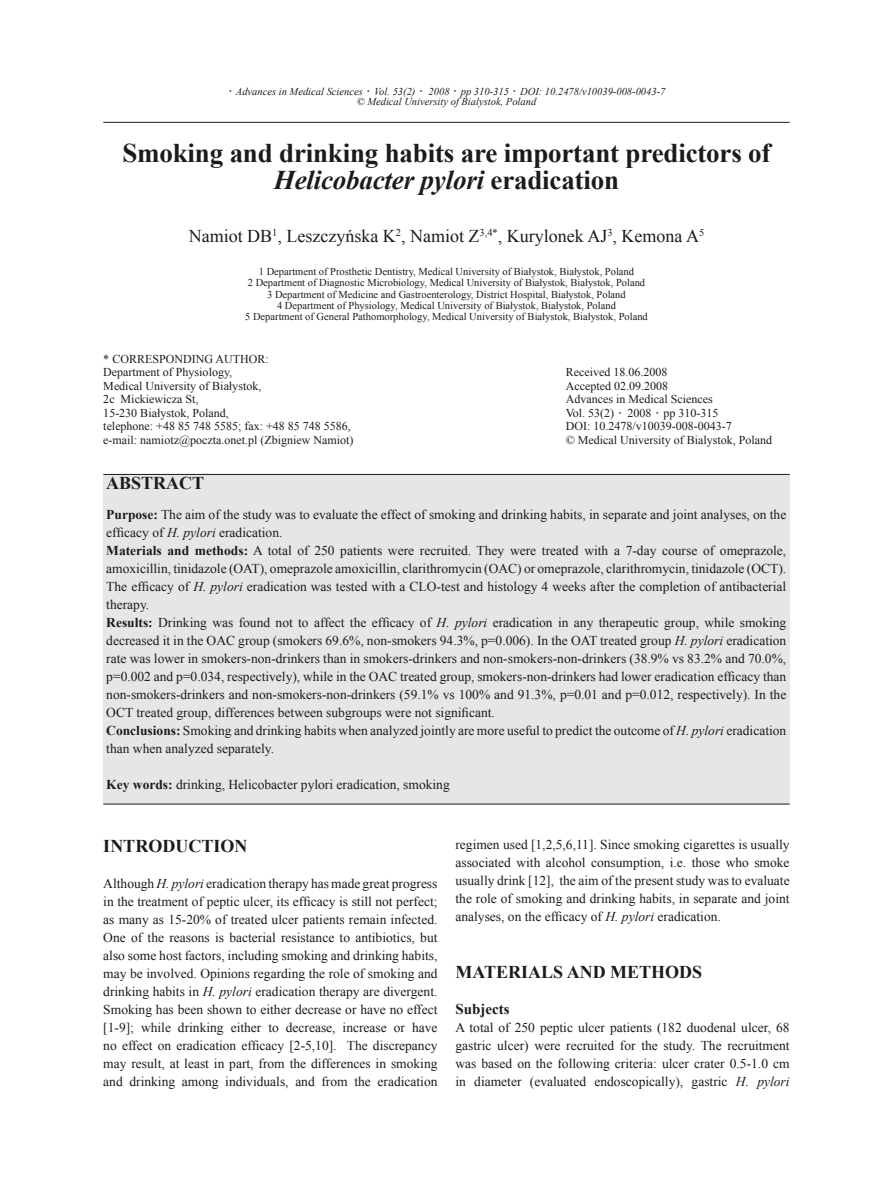
<style>
.page{position:relative;width:893px;height:1178px;background:#fff}
.page>*{position:absolute;margin:0;border:0;box-sizing:border-box;transform-origin:0 0}
.t1{font:700 27px/27px "Times New Roman";letter-spacing:-.005em;color:#1b1b1e;text-align:center}
.t2{font:18px "Times New Roman";color:#1b1b1e}
.t3{font:700 18px "Times New Roman";color:#1b1b1e}
.t4{font:700 15px "Times New Roman";color:#1b1b1e}
.t5{font:13.5px/18px "Times New Roman";color:#1b1b1e;text-align:justify}
.t6{font:12px/13.5px "Times New Roman";color:#1b1b1e}
.t7{font:10.5px/11.4px "Times New Roman";color:#1b1b1e;text-align:center}
.t8{font:italic 10.5px/10.5px "Times New Roman";color:#1b1b1e;text-align:center}
.s1{font-style:normal;font-size:18px}
.s2{font-style:italic}
.s3{font-size:18px}
.s4{font-weight:700}
</style>
<div class="page">
<hr style="left:103px;top:122px;width:687px;height:1px;background:#1b1b1e">
<div style="left:103px;top:474px;width:687px;height:330px;background:#e7e6e6"></div>
<hr style="left:103px;top:804px;width:687px;height:1px;background:#1b1b1e">
<hr style="left:103px;top:474px;width:687px;height:1px;background:#1b1b1e">
<p class="t8" style="left:228px;top:86px;width:439px"><span class="s1">·</span> Advances in Medical Sciences <span class="s1">·</span> Vol. 53(2) <span class="s1">·</span> 2008 <span class="s1">·</span> pp 310-315 <span class="s1">·</span> DOI: 10.2478/v10039-008-0043-7 © Medical University of Bialystok, Poland</p>
<h1 class="t1" style="left:122px;top:139px;width:650px">Smoking and drinking habits are important predictors of<br><span class="s2">Helicobacter pylori</span> eradication</h1>
<h2 class="t2" style="left:189px;top:223px;width:517px">Namiot DB<sup>1</sup>, Leszczyńska K<sup>2</sup>, Namiot Z<sup>3,4*</sup>, Kurylonek AJ<sup>3</sup>, Kemona A<sup>5</sup></h2>
<p class="t7" style="left:245px;top:265px;width:404px">1 Department of Prosthetic Dentistry, Medical University of Białystok, Białystok, Poland<br>2 Department of Diagnostic Microbiology, Medical University of Białystok, Białystok, Poland 3 Department of Medicine and Gastroenterology, District Hospital, Białystok, Poland<br>4 Department of Physiology, Medical University of Białystok, Białystok, Poland<br>5 Department of General Pathomorphology, Medical University of Białystok, Białystok, Poland</p>
<p class="t6" style="left:103px;top:352px;width:252px">* CORRESPONDING AUTHOR:<br>Department of Physiology,<br>Medical University of Białystok,<br>2c Mickiewicza St,<br>15-230 Białystok, Poland,<br>telephone: +48 85 748 5585; fax: +48 85 748 5586, e-mail: namiotz@poczta.onet.pl (Zbigniew Namiot)</p>
<p class="t6" style="left:566px;top:365px;width:208px">Received 18.06.2008<br>Accepted 02.09.2008<br>Advances in Medical Sciences<br>Vol. 53(2) <span class="s3">·</span> 2008 <span class="s3">·</span> pp 310-315<br>DOI: 10.2478/v10039-008-0043-7<br>© Medical University of Bialystok, Poland</p>
<h2 class="t3" style="left:106px;top:471px;width:100px">ABSTRACT</h2>
<p class="t5" style="left:106px;top:506px;width:682px;text-align:left"><span class="s4">Purpose:</span> The aim of the study was to evaluate the effect of smoking and drinking habits, in separate and joint analyses, on the efficacy of <span class="s2">H. pylori</span> eradication.<br><span class="s4">Materials and methods:</span> A total of 250 patients were recruited. They were treated with a 7-day course of omeprazole, amoxicillin, tinidazole (OAT), omeprazole amoxicillin, clarithromycin (OAC) or omeprazole, clarithromycin, tinidazole (OCT).<br>The efficacy of <span class="s2">H. pylori</span> eradication was tested with a CLO-test and histology 4 weeks after the completion of antibacterial therapy.<br><span class="s4">Results:</span> Drinking was found not to affect the efficacy of <span class="s2">H. pylori</span> eradication in any therapeutic group, while smoking decreased it in the OAC group (smokers 69.6%, non-smokers 94.3%, p=0.006). In the OAT treated group <span class="s2">H. pylori</span> eradication rate was lower in smokers-non-drinkers than in smokers-drinkers and non-smokers-non-drinkers (38.9% vs 83.2% and 70.0%, p=0.002 and p=0.034, respectively), while in the OAC treated group, smokers-non-drinkers had lower eradication efficacy than non-smokers-drinkers and non-smokers-non-drinkers (59.1% vs 100% and 91.3%, p=0.01 and p=0.012, respectively). In the OCT treated group, differences between subgroups were not significant.<br><span class="s4">Conclusions:</span> Smoking and drinking habits when analyzed jointly are more useful to predict the outcome of <span class="s2">H. pylori</span> eradication than when analyzed separately.</p>
<p class="t5" style="left:106px;top:775px;width:345px"><span class="s4">Key words:</span> drinking, Helicobacter pylori eradication, smoking</p>
<h2 class="t3" style="left:103px;top:833px;width:145px">INTRODUCTION</h2>
<p class="t5" style="left:103px;top:874px;width:336px">Although <span class="s2">H. pylori</span> eradication therapy has made great progress in the treatment of peptic ulcer, its efficacy is still not perfect; as many as 15-20% of treated ulcer patients remain infected.<br>One of the reasons is bacterial resistance to antibiotics, but also some host factors, including smoking and drinking habits, may be involved. Opinions regarding the role of smoking and drinking habits in <span class="s2">H. pylori</span> eradication therapy are divergent.<br>Smoking has been shown to either decrease or have no effect [1-9]; while drinking either to decrease, increase or have no effect on eradication efficacy [2-5,10]. The discrepancy may result, at least in part, from the differences in smoking and drinking among individuals, and from the eradication</p>
<p class="t5" style="left:455px;top:835px;width:336px">regimen used [1,2,5,6,11]. Since smoking cigarettes is usually associated with alcohol consumption, i.e. those who smoke usually drink [12], the aim of the present study was to evaluate the role of smoking and drinking habits, in separate and joint analyses, on the efficacy of <span class="s2">H. pylori</span> eradication.</p>
<h2 class="t3" style="left:455px;top:960px;width:248px">MATERIALS AND METHODS</h2>
<p class="t4" style="left:455px;top:999px;width:56px">Subjects</p>
<p class="t5" style="left:455px;top:1018px;width:336px">A total of 250 peptic ulcer patients (182 duodenal ulcer, 68 gastric ulcer) were recruited for the study. The recruitment was based on the following criteria: ulcer crater 0.5-1.0 cm in diameter (evaluated endoscopically), gastric <span class="s2">H. pylori</span></p>
</div>
